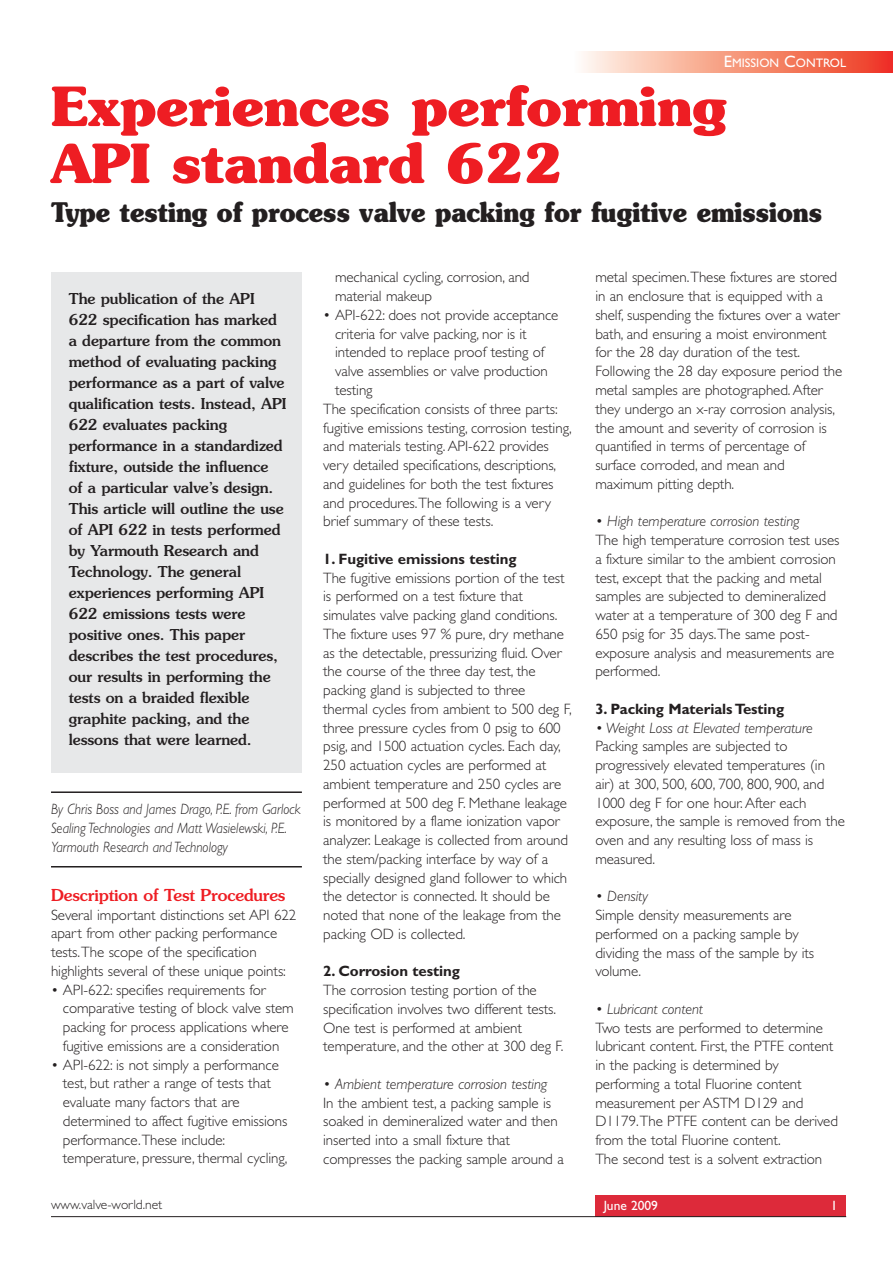
<style>
.page{position:relative;width:893px;height:1263px;background:#fff}
.page>*{position:absolute;margin:0;border:0;box-sizing:border-box;transform-origin:0 0}
.t1{font:700 54px/57px "Souvenir";color:#ee1d23}
.t2{font:700 27px "Souvenir";color:#231f20;scale:.9 1}
.t3{font:500 16.5px "Souvenir";letter-spacing:-.005em;color:#ee1d23}
.t4{font:300 15px/18.8px "Gill Sans";letter-spacing:-.005em;color:#231f20}
.t5{font:500 15px/21px "Souvenir";color:#231f20}
.t6{font:italic 300 15px "Gill Sans";letter-spacing:-.005em;color:#231f20}
.t7{font:italic 300 15px/19.2px "Gill Sans";letter-spacing:-.005em;color:#231f20;scale:.9 1}
.t8{font:700 15px "Gill Sans";letter-spacing:-.005em;color:#231f20}
.t9{font:300 13.5px "Gill Sans";color:#231f20}
.t10{font:13.5px "Gill Sans";color:#fff}
.t11{font:12.3px "Gill Sans";color:#fff}
.s1{font-size:16.5px}
</style>
<div class="page">
<img style="left:583px;top:51px;width:310px;height:22px">
<div style="left:595px;top:1195px;width:251px;height:21px;background:#dd2a3a"></div>
<hr style="left:51px;top:1216px;width:795px;height:1px;background:#231f20">
<div style="left:51px;top:272px;width:251px;height:501px;background:#e7e8e9"></div>
<hr style="left:51px;top:791px;width:251px;height:2px;background:#231f20">
<hr style="left:51px;top:866px;width:251px;height:1px;background:#231f20">
<p class="t11" style="left:724px;top:58px;width:124px"><span class="s1">E</span>MISSION <span class="s1">C</span>ONTROL</p>
<h1 class="t1" style="left:51px;top:82px;width:677px">Experiences performing<br>API standard 622</h1>
<h2 class="t2" style="left:51px;top:202px;width:858px">Type testing of process valve packing for fugitive emissions</h2>
<p class="t5" style="left:69px;top:290px;width:219px">The publication of the API<br>622 specification has marked a departure from the common method of evaluating packing performance as a part of valve qualification tests. Instead, API<br>622 evaluates packing performance in a standardized fixture, outside the influence<br>of a particular valve’s design.<br>This article will outline the use of API 622 in tests performed by Yarmouth Research and<br>Technology. The general experiences performing API<br>622 emissions tests were positive ones. This paper describes the test procedures, our results in performing the tests on a braided flexible graphite packing, and the lessons that were learned.</p>
<p class="t7" style="left:51px;top:800px;width:279px">By Chris Boss and James Drago, P.E. from Garlock<br>Sealing Technologies and Matt Wasielewski, P.E.<br>Yarmouth Research and Technology</p>
<p class="t3" style="left:51px;top:888px;width:236px">Description of Test Procedures</p>
<p class="t4" style="left:51px;top:907px;width:247px">Several important distinctions set API 622 apart from other packing performance tests.The scope of the specification highlights several of these unique points:</p>
<p class="t4" style="left:63px;top:982px;width:232px;text-indent:-12px">• API-622: specifies requirements for comparative testing of block valve stem packing for process applications where fugitive emissions are a consideration</p>
<p class="t4" style="left:63px;top:1057px;width:226px;text-indent:-12px">• API-622: is not simply a performance test, but rather a range of tests that evaluate many factors that are determined to affect fugitive emissions performance.These include: temperature, pressure, thermal cycling,</p>
<p class="t4" style="left:335px;top:269px;width:196px">mechanical cycling, corrosion, and material makeup</p>
<p class="t4" style="left:323px;top:307px;width:237px">• API-622: does not provide acceptance</p>
<p class="t4" style="left:335px;top:326px;width:193px">criteria for valve packing, nor is it</p>
<p class="t4" style="left:335px;top:344px;width:211px">intended to replace proof testing of</p>
<p class="t4" style="left:335px;top:363px;width:214px">valve assemblies or valve production</p>
<p class="t4" style="left:335px;top:382px;width:39px">testing</p>
<p class="t4" style="left:323px;top:401px;width:236px">The specification consists of three parts:</p>
<p class="t4" style="left:323px;top:419px;width:250px">fugitive emissions testing, corrosion testing,</p>
<p class="t4" style="left:323px;top:438px;width:227px">and materials testing. API-622 provides</p>
<p class="t4" style="left:323px;top:457px;width:235px">very detailed specifications, descriptions,</p>
<p class="t4" style="left:323px;top:476px;width:232px">and guidelines for both the test fixtures</p>
<p class="t4" style="left:323px;top:494px;width:229px">and procedures.The following is a very</p>
<p class="t4" style="left:323px;top:513px;width:172px">brief summary of these tests.</p>
<p class="t8" style="left:323px;top:553px;width:195px">1. Fugitive emissions testing</p>
<p class="t4" style="left:323px;top:569px;width:250px">The fugitive emissions portion of the test is performed on a test fixture that simulates valve packing gland conditions.<br>The fixture uses 97 % pure, dry methane as the detectable, pressurizing fluid. Over the course of the three day test, the packing gland is subjected to three thermal cycles from ambient to 500 deg F, three pressure cycles from 0 psig to 600 psig, and 1500 actuation cycles. Each day, 250 actuation cycles are performed at ambient temperature and 250 cycles are performed at 500 deg F. Methane leakage is monitored by a flame ionization vapor analyzer. Leakage is collected from around the stem/packing interface by way of a specially designed gland follower to which the detector is connected. It should be noted that none of the leakage from the packing OD is collected.</p>
<p class="t8" style="left:323px;top:965px;width:138px">2. Corrosion testing</p>
<p class="t4" style="left:323px;top:982px;width:242px">The corrosion testing portion of the specification involves two different tests.<br>One test is performed at ambient temperature, and the other at 300 deg F.</p>
<p class="t6" style="left:323px;top:1078px;width:226px">• Ambient temperature corrosion testing</p>
<p class="t4" style="left:323px;top:1094px;width:242px">In the ambient test, a packing sample is soaked in demineralized water and then inserted into a small fixture that compresses the packing sample around a</p>
<p class="t4" style="left:595px;top:269px;width:248px">metal specimen.These fixtures are stored in an enclosure that is equipped with a shelf, suspending the fixtures over a water bath, and ensuring a moist environment for the 28 day duration of the test.<br>Following the 28 day exposure period the metal samples are photographed. After they undergo an x-ray corrosion analysis, the amount and severity of corrosion is quantified in terms of percentage of surface corroded, and mean and maximum pitting depth.</p>
<p class="t6" style="left:595px;top:515px;width:206px">• High temperature corrosion testing</p>
<p class="t4" style="left:595px;top:532px;width:246px">The high temperature corrosion test uses a fixture similar to the ambient corrosion test, except that the packing and metal samples are subjected to demineralized water at a temperature of 300 deg F and 650 psig for 35 days.The same post&shy;exposure analysis and measurements are performed.</p>
<p class="t8" style="left:595px;top:703px;width:190px">3. Packing Materials Testing</p>
<p class="t6" style="left:595px;top:722px;width:219px">• Weight Loss at Elevated temperature</p>
<p class="t4" style="left:595px;top:738px;width:251px">Packing samples are subjected to progressively elevated temperatures (in air) at 300, 500, 600, 700, 800, 900, and 1000 deg F for one hour. After each exposure, the sample is removed from the oven and any resulting loss of mass is measured.</p>
<p class="t6" style="left:595px;top:890px;width:54px">• Density</p>
<p class="t4" style="left:595px;top:907px;width:220px">Simple density measurements are performed on a packing sample by dividing the mass of the sample by its volume.</p>
<p class="t6" style="left:595px;top:1003px;width:109px">• Lubricant content</p>
<p class="t4" style="left:595px;top:1019px;width:244px">Two tests are performed to determine lubricant content. First, the PTFE content in the packing is determined by performing a total Fluorine content measurement per ASTM D129 and D1179.The PTFE content can be derived from the total Fluorine content.<br>The second test is a solvent extraction</p>
<p class="t9" style="left:51px;top:1199px;width:113px">www.valve-world.net</p>
<p class="t10" style="left:604px;top:1200px;width:56px">June 2009</p>
<p class="t10" style="left:831px;top:1200px;width:8px">1</p>
</div>
